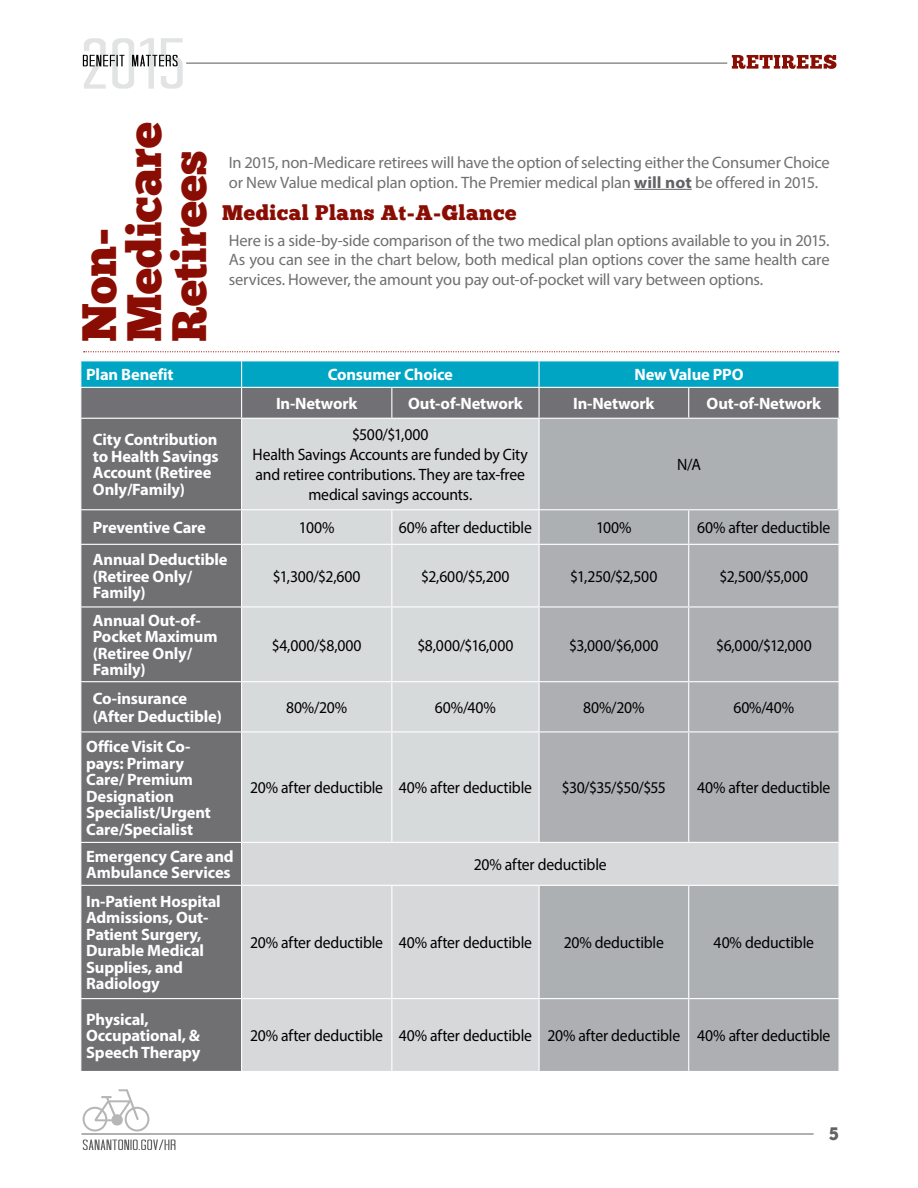
<style>
.page{position:relative;width:918px;height:1188px;background:#fff}
.page>*{position:absolute;margin:0;border:0;box-sizing:border-box;transform-origin:0 0}
.t1{font:48px/45px "Chunk Five Ex";letter-spacing:-.005em;color:#8a0d03}
.t2{font:21px "Chunk Five Ex";letter-spacing:.025em;color:#8a0d03}
.t3{font:18px "Chunk Five Ex";color:#636366;scale:.9 1}
.t4{font:16.5px/19.8px "Myriad Pro";letter-spacing:-.01em;color:#000;text-align:center;scale:.95 1}
.t5{font:700 16.5px/16.5px "Myriad Pro";letter-spacing:-.01em;color:#fff}
.t6{font:16.5px/19.5px "Myriad Pro";letter-spacing:-.015em;color:#707073}
.s1{font-weight:700;color:#636366}
</style>
<div class="page">
<svg style="left:83px;top:1089px;width:66px;height:43px"></svg>
<svg style="left:83px;top:1140px;width:93px;height:10px"></svg>
<hr style="left:81px;top:1134px;width:733px;height:1px;background:#636366">
<svg style="left:83px;top:38px;width:100px;height:51px"></svg>
<svg style="left:732px;top:55px;width:104px;height:14px"></svg>
<hr style="left:186px;top:63px;width:541px;height:1px;background:#58565a">
<hr style="left:634px;top:189px;width:58px;height:1px;background:#636366">
<div style="left:81px;top:419px;width:160px;height:652px;background:#707073"></div>
<div style="left:242px;top:419px;width:296px;height:423px;background:#d7dadb"></div>
<div style="left:539px;top:418px;width:300px;height:92px;background:#adb0b3"></div>
<div style="left:540px;top:510px;width:299px;height:34px;background:#adb0b3"></div>
<div style="left:540px;top:545px;width:299px;height:297px;background:#adafb2"></div>
<svg style="left:242px;top:843px;width:597px;height:228px;background:#cecfd1"></svg>
<div style="left:540px;top:886px;width:299px;height:112px;background:#adb0b3"></div>
<hr style="left:242px;top:509px;width:150px;height:1px;background:#fff">
<hr style="left:392px;top:509px;width:148px;height:1px;background:#fff">
<hr style="left:391px;top:510px;width:1px;height:34px;background:#fff">
<hr style="left:242px;top:544px;width:150px;height:1px;background:#fff">
<hr style="left:392px;top:544px;width:146px;height:1px;background:#fff">
<hr style="left:391px;top:545px;width:1px;height:61px;background:#fff">
<hr style="left:80px;top:606px;width:162px;height:2px;background:#fff">
<hr style="left:242px;top:606px;width:150px;height:2px;background:#fff">
<hr style="left:392px;top:606px;width:147px;height:2px;background:#fff">
<hr style="left:391px;top:608px;width:1px;height:73px;background:#fff">
<hr style="left:539px;top:606px;width:150px;height:2px;background:#fff">
<hr style="left:80px;top:681px;width:162px;height:1px;background:#fff">
<hr style="left:80px;top:731px;width:162px;height:1px;background:#fff">
<hr style="left:391px;top:732px;width:1px;height:110px;background:#fff">
<hr style="left:391px;top:886px;width:1px;height:112px;background:#fff">
<hr style="left:538px;top:886px;width:2px;height:112px;background:#fff">
<hr style="left:391px;top:999px;width:1px;height:72px;background:#fff">
<hr style="left:538px;top:999px;width:2px;height:72px;background:#fff">
<hr style="left:688px;top:510px;width:1px;height:34px;background:#fff">
<hr style="left:80px;top:509px;width:162px;height:1px;background:#fff">
<hr style="left:80px;top:544px;width:162px;height:1px;background:#fff">
<hr style="left:688px;top:545px;width:1px;height:61px;background:#fff">
<hr style="left:242px;top:681px;width:150px;height:1px;background:#fff">
<hr style="left:392px;top:681px;width:147px;height:1px;background:#fff">
<hr style="left:242px;top:731px;width:150px;height:1px;background:#fff">
<hr style="left:392px;top:731px;width:147px;height:1px;background:#fff">
<hr style="left:80px;top:842px;width:162px;height:1px;background:#fff">
<hr style="left:80px;top:885px;width:162px;height:1px;background:#fff">
<hr style="left:80px;top:998px;width:162px;height:1px;background:#fff">
<hr style="left:242px;top:998px;width:150px;height:1px;background:#fff">
<hr style="left:392px;top:998px;width:147px;height:1px;background:#fff">
<hr style="left:539px;top:998px;width:150px;height:1px;background:#fff">
<hr style="left:688px;top:608px;width:1px;height:73px;background:#fff">
<hr style="left:391px;top:682px;width:1px;height:49px;background:#fff">
<hr style="left:539px;top:681px;width:150px;height:1px;background:#fff">
<hr style="left:539px;top:731px;width:150px;height:1px;background:#fff">
<hr style="left:689px;top:606px;width:151px;height:2px;background:#fff">
<hr style="left:689px;top:681px;width:151px;height:1px;background:#fff">
<hr style="left:689px;top:731px;width:151px;height:1px;background:#fff">
<hr style="left:689px;top:998px;width:151px;height:1px;background:#fff">
<hr style="left:688px;top:682px;width:1px;height:49px;background:#fff">
<hr style="left:688px;top:732px;width:1px;height:110px;background:#fff">
<hr style="left:539px;top:418px;width:150px;height:1px;background:#fff">
<hr style="left:538px;top:419px;width:2px;height:90px;background:#fff">
<hr style="left:689px;top:418px;width:151px;height:1px;background:#fff">
<hr style="left:838px;top:419px;width:3px;height:90px;background:#fff">
<hr style="left:538px;top:509px;width:151px;height:1px;background:#fff">
<hr style="left:689px;top:509px;width:151px;height:1px;background:#fff">
<svg style="left:80px;top:361px;width:759px;height:57px;background:#438c9c"></svg>
<hr style="left:539px;top:387px;width:150px;height:1px;background:#fff">
<hr style="left:689px;top:387px;width:151px;height:1px;background:#fff">
<hr style="left:688px;top:886px;width:1px;height:112px;background:#fff">
<hr style="left:688px;top:999px;width:1px;height:72px;background:#fff">
<hr style="left:242px;top:885px;width:150px;height:1px;background:#fff">
<hr style="left:392px;top:885px;width:147px;height:1px;background:#fff">
<hr style="left:539px;top:885px;width:150px;height:1px;background:#fff">
<hr style="left:689px;top:885px;width:151px;height:1px;background:#fff">
<svg style="left:84px;top:351px;width:755px;height:1px"></svg>
<h1 class="t1" style="left:76px;top:342px;width:222px;rotate:-90deg">Non-<br>Medicare<br>Retirees</h1>
<p class="t5" style="left:86px;top:366px;width:89px">Plan Benefit</p>
<p class="t5" style="left:328px;top:366px;width:127px">Consumer Choice</p>
<p class="t5" style="left:635px;top:366px;width:110px">New Value PPO</p>
<p class="t5" style="left:276px;top:395px;width:83px">In-Network</p>
<p class="t5" style="left:408px;top:395px;width:116px">Out-of-Network</p>
<p class="t5" style="left:573px;top:395px;width:83px">In-Network</p>
<p class="t5" style="left:707px;top:395px;width:116px">Out-of-Network</p>
<p class="t5" style="left:93px;top:431px;width:127px">City Contribution to Health Savings<br>Account (Retiree<br>Only/Family)</p>
<p class="t4" style="left:253px;top:425px;width:291px">$500/$1,000<br>Health Savings Accounts are funded by City and retiree contributions. They are tax-free medical savings accounts.</p>
<p class="t6" style="left:229px;top:152px;width:602px">In 2015, non-Medicare retirees will have the option of selecting either the Consumer Choice or New Value medical plan option. The Premier medical plan <span class="s1">will not</span> be offered in 2015.</p>
<p class="t2" style="left:222px;top:197px;width:296px">Medical Plans At-A-Glance</p>
<p class="t6" style="left:229px;top:230px;width:602px;text-align:justify">Here is a side-by-side comparison of the two medical plan options available to you in 2015.<br>As you can see in the chart below, both medical plan options cover the same health care services. However, the amount you pay out-of-pocket will vary between options.</p>
<p class="t4" style="left:677px;top:454px;width:27px">N/A</p>
<p class="t5" style="left:93px;top:519px;width:114px">Preventive Care</p>
<p class="t4" style="left:299px;top:518px;width:39px">100%</p>
<p class="t4" style="left:399px;top:518px;width:142px">60% after deductible</p>
<p class="t4" style="left:596px;top:518px;width:39px">100%</p>
<p class="t4" style="left:697px;top:518px;width:142px">60% after deductible</p>
<p class="t5" style="left:93px;top:551px;width:136px">Annual Deductible (Retiree Only/<br>Family)</p>
<p class="t4" style="left:273px;top:566px;width:94px">$1,300/$2,600</p>
<p class="t4" style="left:421px;top:566px;width:95px">$2,600/$5,200</p>
<p class="t4" style="left:570px;top:566px;width:93px">$1,250/$2,500</p>
<p class="t4" style="left:720px;top:566px;width:95px">$2,500/$5,000</p>
<p class="t5" style="left:93px;top:611px;width:126px">Annual Out-of-<br>Pocket Maximum (Retiree Only/<br>Family)</p>
<p class="t4" style="left:272px;top:635px;width:96px">$4,000/$8,000</p>
<p class="t4" style="left:417px;top:635px;width:103px">$8,000/$16,000</p>
<p class="t4" style="left:569px;top:635px;width:96px">$3,000/$6,000</p>
<p class="t4" style="left:716px;top:635px;width:102px">$6,000/$12,000</p>
<p class="t5" style="left:93px;top:689px;width:131px;line-height:17.7px">Co-insurance (After Deductible)</p>
<p class="t4" style="left:286px;top:697px;width:66px">80%/20%</p>
<p class="t4" style="left:435px;top:697px;width:66px">60%/40%</p>
<p class="t4" style="left:583px;top:697px;width:66px">80%/20%</p>
<p class="t4" style="left:733px;top:697px;width:66px">60%/40%</p>
<p class="t5" style="left:86px;top:738px;width:126px">Office Visit Co&shy;pays: Primary<br>Care/ Premium<br>Designation<br>Specialist/Urgent<br>Care/Specialist</p>
<p class="t4" style="left:250px;top:778px;width:298px">20% after deductible 40% after deductible</p>
<p class="t4" style="left:562px;top:778px;width:111px">$30/$35/$50/$55</p>
<p class="t4" style="left:697px;top:778px;width:142px">40% after deductible</p>
<p class="t5" style="left:86px;top:847px;width:149px">Emergency Care and<br>Ambulance Services</p>
<p class="t4" style="left:474px;top:854px;width:141px">20% after deductible</p>
<p class="t5" style="left:86px;top:893px;width:136px">In-Patient Hospital<br>Admissions, Out-<br>Patient Surgery,<br>Durable Medical<br>Supplies, and<br>Radiology</p>
<p class="t4" style="left:250px;top:932px;width:298px">20% after deductible 40% after deductible</p>
<p class="t4" style="left:564px;top:932px;width:107px">20% deductible</p>
<p class="t4" style="left:714px;top:932px;width:107px">40% deductible</p>
<p class="t5" style="left:86px;top:1010px;width:116px">Physical,<br>Occupational, &amp;<br>Speech Therapy</p>
<p class="t4" style="left:250px;top:1026px;width:612px">20% after deductible 40% after deductible 20% after deductible 40% after deductible</p>
<p class="t3" style="left:829px;top:1120px;width:12px">5</p>
</div>
